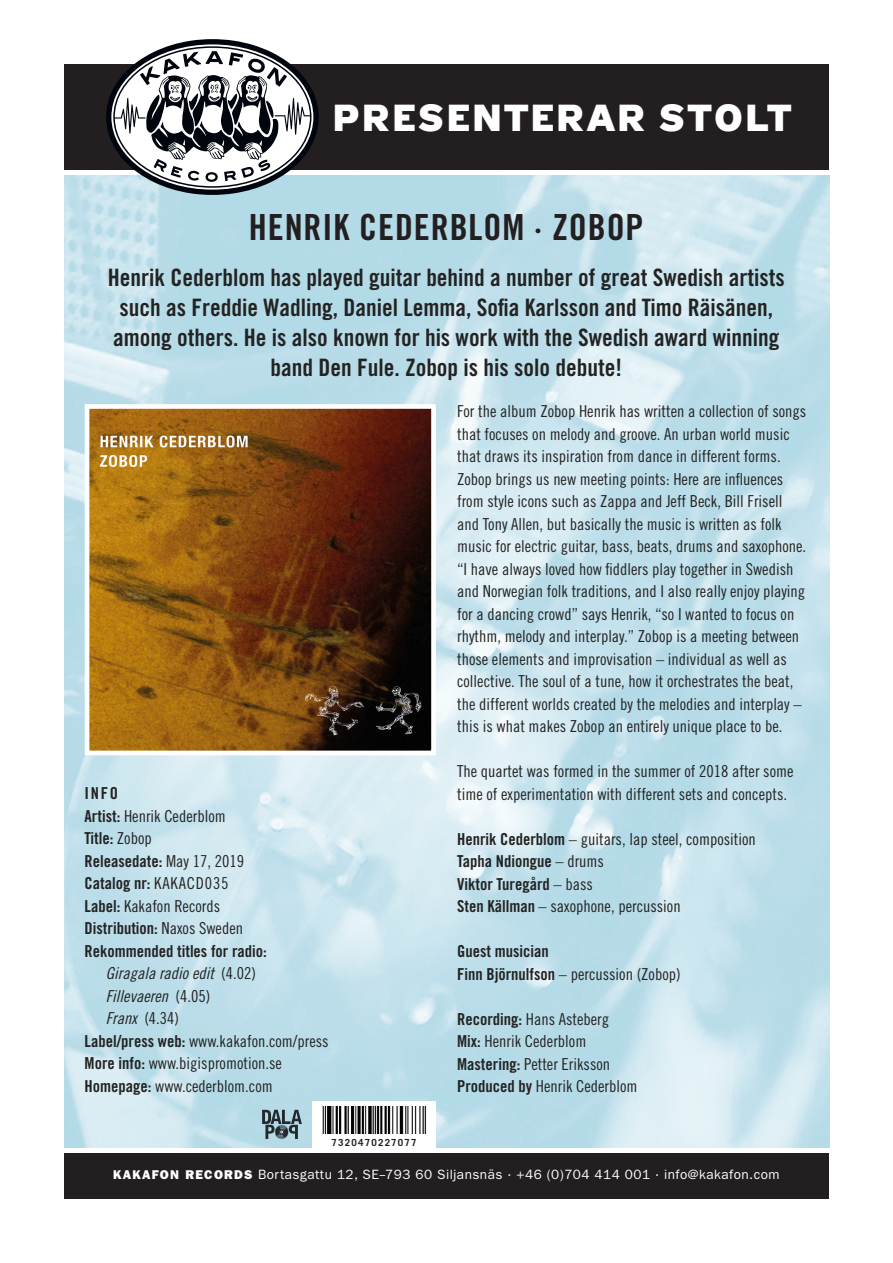
<style>
.page{position:relative;width:893px;height:1263px;background:#fff}
.page>*{position:absolute;margin:0;border:0;box-sizing:border-box;transform-origin:0 0}
.t1{font:700 37.5px "Zeppelin 33";letter-spacing:.07em;color:#fff}
.t2{font:36px "Trade Gothic LT Bold Cond Twenty";letter-spacing:.025em;color:#231f20}
.t3{font:24px "Trade Gothic LT Bold Cond Twenty";color:#232323}
.t4{font:16.5px/22.5px "Trade Gothic LT Cond Eighteen";color:#232323}
.t5{font:16.5px "Trade Gothic LT Bold Cond Twenty";color:#232323}
.t6{font:16.5px "Trade Gothic LT Cond Eighteen Obl";color:#232323}
.t7{font:13.5px "ITC Franklin Gothic Std";letter-spacing:.035em;color:#fff}
.t8{font:700 9.75px "Trade Gothic LT";letter-spacing:.125em;color:#231f20}
.s1{font-family:"Trade Gothic LT Bold Cond Twenty"}
.s2{font-family:"Trade Gothic LT Cond Eighteen"}
.s3{font-family:"Trade Gothic LT Cond Eighteen Obl"}
.s4{font-family:"ITC Franklin Gothic Std Hvy";font-size:12.75px}
</style>
<div class="page">
<div style="left:64px;top:64px;width:765px;height:106px;background:#231f20"></div>
<div style="left:64px;top:1150px;width:765px;height:49px;background:#231f20"></div>
<svg style="left:106px;top:39px;width:213px;height:156px"></svg>
<img style="left:91px;top:410px;width:339px;height:339px">
<div style="left:85px;top:404px;width:351px;height:351px;border:5px solid #fff"></div>
<div style="left:62px;top:1148px;width:770px;height:5px;background:#fff"></div>
<img style="left:322px;top:1107px;width:105px;height:26px">
<svg style="left:260px;top:1107px;width:43px;height:33px"></svg>
<p class="t1" style="left:333px;top:96px;width:460px">PRESENTERAR STOLT</p>
<p class="t2" style="left:249px;top:205px;width:396px">HENRIK CEDERBLOM · ZOBOP</p>
<p class="t3" style="left:108px;top:263px;width:678px">Henrik Cederblom has played guitar behind a number of great Swedish artists</p>
<p class="t3" style="left:120px;top:293px;width:655px">such as Freddie Wadling, Daniel Lemma, Sofia Karlsson and Timo Räisänen,</p>
<p class="t3" style="left:113px;top:323px;width:668px">among others. He is also known for his work with the Swedish award winning</p>
<p class="t3" style="left:270px;top:353px;width:353px">band Den Fule. Zobop is his solo debute!</p>
<p class="t5" style="left:85px;top:783px;width:35px">INFO</p>
<p class="t4" style="left:85px;top:805px;width:143px"><span class="s1">Artist:</span> Henrik Cederblom</p>
<p class="t5" style="left:85px;top:828px;width:69px">Title: <span class="s2">Zobop</span></p>
<p class="t5" style="left:85px;top:851px;width:161px">Releasedate: <span class="s2">May 17, 2019</span></p>
<p class="t5" style="left:85px;top:873px;width:145px">Catalog nr: <span class="s2">KAKACD035</span></p>
<p class="t4" style="left:85px;top:895px;width:137px"><span class="s1">Label:</span> Kakafon Records</p>
<p class="t5" style="left:85px;top:918px;width:160px">Distribution: <span class="s2">Naxos Sweden</span></p>
<p class="t5" style="left:85px;top:941px;width:184px">Rekommended titles for radio:</p>
<p class="t6" style="left:106px;top:964px;width:152px">Giragala radio edit <span class="s2">(4.02)</span></p>
<p class="t6" style="left:106px;top:986px;width:106px">Fillevaeren <span class="s2">(4.05)</span></p>
<p class="t4" style="left:106px;top:1007px;width:75px"><span class="s3">Franx</span> (4.34)</p>
<p class="t4" style="left:85px;top:1030px;width:246px"><span class="s1">Label/press web:</span> www.kakafon.com/press</p>
<p class="t4" style="left:85px;top:1052px;width:199px"><span class="s1">More info:</span> www.bigispromotion.se</p>
<p class="t4" style="left:85px;top:1075px;width:190px"><span class="s1">Homepage:</span> www.cederblom.com</p>
<p class="t8" style="left:332px;top:1136px;width:87px">7320470227077</p>
<p class="t4" style="left:457px;top:400px;width:351px">For the album Zobop Henrik has written a collection of songs that focuses on melody and groove. An urban world music that draws its inspiration from dance in different forms.<br>Zobop brings us new meeting points: Here are influences from style icons such as Zappa and Jeff Beck, Bill Frisell and Tony Allen, but basically the music is written as folk music for electric guitar, bass, beats, drums and saxophone. “I have always loved how fiddlers play together in Swedish and Norwegian folk traditions, and I also really enjoy playing for a dancing crowd” says Henrik, “so I wanted to focus on rhythm, melody and interplay.” Zobop is a meeting between those elements and improvisation – individual as well as collective. The soul of a tune, how it orchestrates the beat, the different worlds created by the melodies and interplay – this is what makes Zobop an entirely unique place to be.</p>
<p class="t4" style="left:457px;top:760px;width:338px">The quartet was formed in the summer of 2018 after some time of experimentation with different sets and concepts.</p>
<p class="t4" style="left:457px;top:827px;width:300px"><span class="s1">Henrik Cederblom</span> – guitars, lap steel, composition</p>
<p class="t5" style="left:457px;top:851px;width:148px">Tapha Ndiongue <span class="s2">– drums</span></p>
<p class="t5" style="left:457px;top:874px;width:137px">Viktor Turegård <span class="s2">– bass</span></p>
<p class="t4" style="left:457px;top:895px;width:225px"><span class="s1">Sten Källman</span> – saxophone, percussion</p>
<p class="t5" style="left:457px;top:941px;width:93px">Guest musician</p>
<p class="t4" style="left:457px;top:962px;width:225px"><span class="s1">Finn Björnulfson</span> – percussion (Zobop)</p>
<p class="t4" style="left:457px;top:1007px;width:154px"><span class="s1">Recording:</span> Hans Asteberg</p>
<p class="t4" style="left:457px;top:1030px;width:131px"><span class="s1">Mix:</span> Henrik Cederblom</p>
<p class="t4" style="left:457px;top:1052px;width:155px"><span class="s1">Mastering:</span> Petter Eriksson</p>
<p class="t4" style="left:457px;top:1075px;width:182px"><span class="s1">Produced by</span> Henrik Cederblom</p>
<p class="t7" style="left:113px;top:1167px;width:668px"><span class="s4">KAKAFON RECORDS</span> Bortasgattu 12, SE–793 60 Siljansnäs · +46 (0)704 414 001 · info@kakafon.com</p>
</div>
